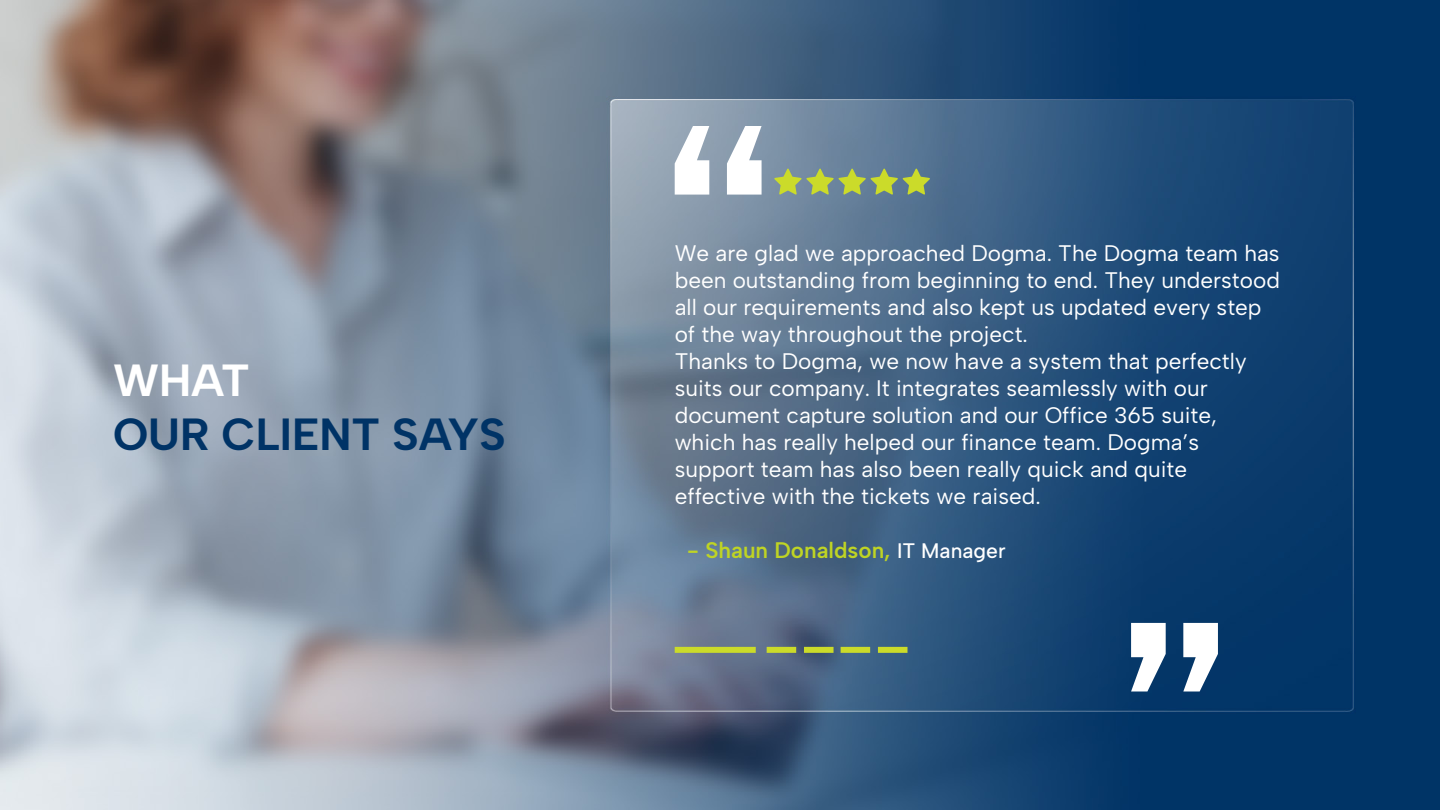
<style>
.page{position:relative;width:1440px;height:810px;background:#fff}
.page>*{position:absolute;margin:0;border:0;box-sizing:border-box;transform-origin:0 0}
.t1{font:700 45px "Albert Sans";color:#036}
.t2{font:700 45px "Albert Sans";color:#fff}
.t3{font:22.5px/27px "Albert Sans";color:#fff}
.t4{font:600 22.5px "Albert Sans";color:#bfd424}
.s1{font-weight:500;font-size:21px;color:#fff}
</style>
<div class="page">
<img style="left:0;top:0;width:1440px;height:810px">
<svg style="left:675px;top:126px;width:87px;height:69px"></svg>
<svg style="left:1131px;top:623px;width:87px;height:69px"></svg>
<div style="left:675px;top:647px;width:81px;height:6px;background:#cbdb2a"></div>
<div style="left:767px;top:647px;width:29px;height:6px;background:#cbdb2a"></div>
<div style="left:841px;top:647px;width:29px;height:6px;background:#cbdb2a"></div>
<div style="left:804px;top:647px;width:30px;height:6px;background:#cbdb2a"></div>
<div style="left:878px;top:647px;width:30px;height:6px;background:#cbdb2a"></div>
<svg style="left:774px;top:168px;width:156px;height:27px;background:#8fa56d"></svg>
<p class="t2" style="left:113px;top:353px;width:138px">WHAT</p>
<p class="t1" style="left:113px;top:407px;width:394px">OUR CLIENT SAYS</p>
<p class="t3" style="left:675px;top:240px;width:607px">We are glad we approached Dogma. The Dogma team has been outstanding from beginning to end. They understood all our requirements and also kept us updated every step of the way throughout the project.<br>Thanks to Dogma, we now have a system that perfectly suits our company. It integrates seamlessly with our document capture solution and our Office 365 suite, which has really helped our finance team. Dogma’s support team has also been really quick and quite effective with the tickets we raised.</p>
<p class="t4" style="left:687px;top:536px;width:320px">- Shaun Donaldson, <span class="s1">IT Manager</span></p>
</div>
